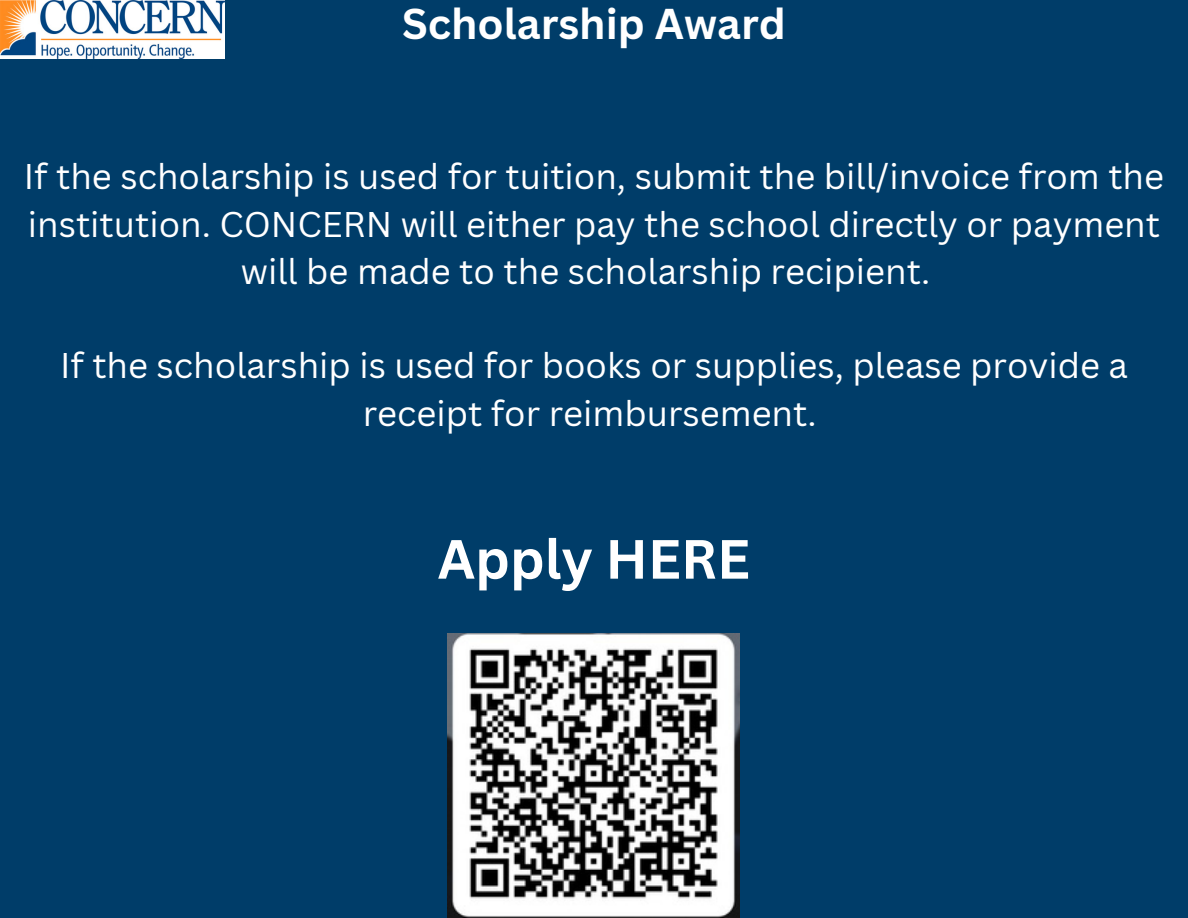
<style>
.page{position:relative;width:1188px;height:918px;background:#003d69}
.page>*{position:absolute;margin:0;border:0;box-sizing:border-box;transform-origin:0 0}
.t1{font:700 54px "Canva Sans";color:#fff}
.t2{font:700 42px "Canva Sans";color:#fff}
.t3{font:34.8px/47.4px "Canva Sans";color:#fff;text-align:center}
</style>
<div class="page">
<img style="left:0;top:0;width:225px;height:59px">
<img style="left:447px;top:634px;width:293px;height:283px">
<p class="t2" style="left:402px;top:-6px;width:385px">Scholarship Award</p>
<p class="t3" style="left:24px;top:152px;width:1142px">If the scholarship is used for tuition, submit the bill/invoice from the institution. CONCERN will either pay the school directly or payment will be made to the scholarship recipient.</p>
<p class="t3" style="left:60px;top:341px;width:1069px">If the scholarship is used for books or supplies, please provide a receipt for reimbursement.</p>
<p class="t1" style="left:438px;top:521px;width:314px">Apply HERE</p>
</div>
